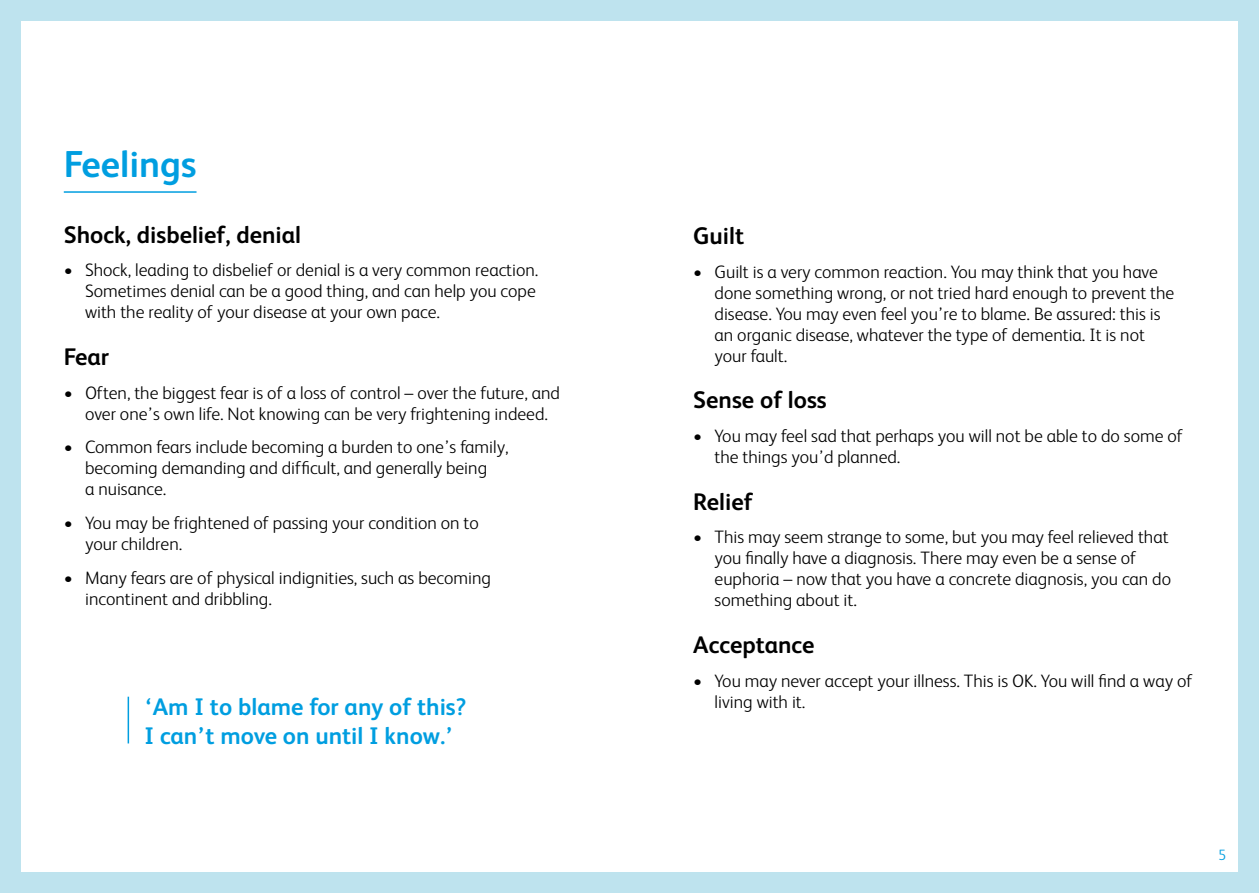
<style>
.page{position:relative;width:1259px;height:893px;background:#fff}
.page>*{position:absolute;margin:0;border:0;box-sizing:border-box;transform-origin:0 0}
.t1{font:700 37.5px "FS Albert";color:#009ee0}
.t2{font:700 24px "FS Albert";color:#000}
.t3{font:700 24px/28.5px "FS Albert";color:#009ee0}
.t4{font:300 18px/21px "FS Albert";color:#000}
.t5{font:300 15px "FS Albert";color:#009ee0}
</style>
<div class="page">
<div style="left:0;top:0;width:630px;height:893px;background:#bee3ee"></div>
<div style="left:21px;top:21px;width:609px;height:851px;background:#fff"></div>
<div style="left:629px;top:0;width:630px;height:893px;background:#bee3ee"></div>
<div style="left:629px;top:21px;width:608px;height:851px;background:#fff"></div>
<hr style="left:64px;top:191px;width:132px;height:2px;background:#009ee0">
<hr style="left:128px;top:697px;width:1px;height:46px;background:#009ee0">
<h1 class="t1" style="left:64px;top:142px;width:134px">Feelings</h1>
<h2 class="t2" style="left:64px;top:221px;width:239px">Shock, disbelief, denial</h2>
<p class="t4" style="left:85px;top:260px;width:455px;text-indent:-21px">• Shock, leading to disbelief or denial is a very common reaction.<br>Sometimes denial can be a good thing, and can help you cope with the reality of your disease at your own pace.</p>
<h2 class="t2" style="left:64px;top:343px;width:47px">Fear</h2>
<p class="t4" style="left:64px;top:382px;width:498px;text-align:center">• Often, the biggest fear is of a loss of control – over the future, and over one’s own life. Not knowing can be very frightening indeed.</p>
<p class="t4" style="left:85px;top:437px;width:425px;text-indent:-21px">• Common fears include becoming a burden to one’s family, becoming demanding and difficult, and generally being<br>a nuisance.</p>
<p class="t4" style="left:85px;top:512px;width:395px;text-indent:-21px">• You may be frightened of passing your condition on to your children.</p>
<p class="t4" style="left:85px;top:567px;width:407px;text-indent:-21px">• Many fears are of physical indignities, such as becoming incontinent and dribbling.</p>
<h2 class="t3" style="left:145px;top:693px;width:323px">‘Am I to blame for any of this?<br>I can’t move on until I know.’</h2>
<h2 class="t2" style="left:693px;top:222px;width:52px">Guilt</h2>
<p class="t4" style="left:714px;top:261px;width:461px;text-indent:-21px">• Guilt is a very common reaction. You may think that you have done something wrong, or not tried hard enough to prevent the disease. You may even feel you’re to blame. Be assured: this is an organic disease, whatever the type of dementia. It is not your fault.</p>
<h2 class="t2" style="left:693px;top:386px;width:135px">Sense of loss</h2>
<p class="t4" style="left:714px;top:425px;width:470px;text-indent:-21px">• You may feel sad that perhaps you will not be able to do some of the things you’d planned.</p>
<h2 class="t2" style="left:693px;top:487px;width:61px">Relief</h2>
<p class="t4" style="left:714px;top:527px;width:458px;text-indent:-21px">• This may seem strange to some, but you may feel relieved that you finally have a diagnosis. There may even be a sense of euphoria – now that you have a concrete diagnosis, you can do something about it.</p>
<h2 class="t2" style="left:693px;top:631px;width:123px">Acceptance</h2>
<p class="t4" style="left:714px;top:670px;width:479px;text-indent:-21px">• You may never accept your illness. This is OK. You will find a way of living with it.</p>
<p class="t5" style="left:1218px;top:846px;width:10px">5</p>
</div>
